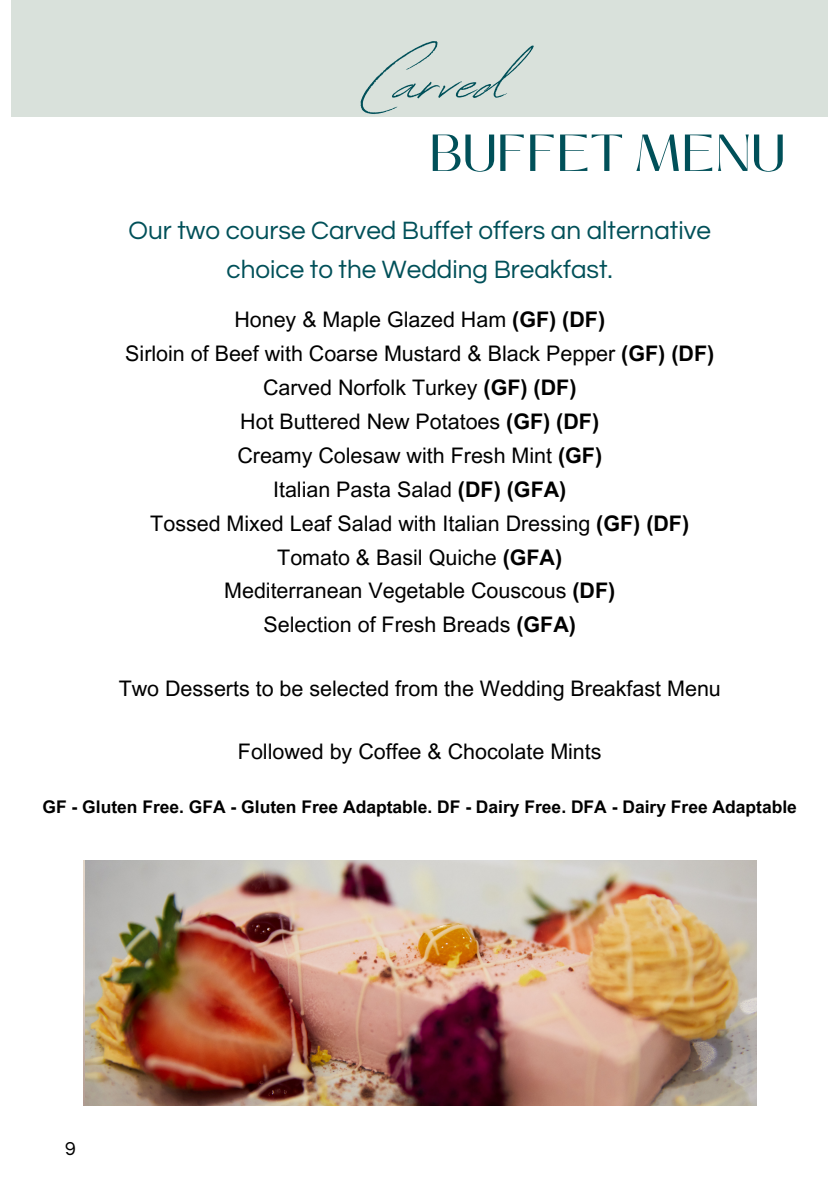
<style>
.page{position:relative;width:839px;height:1191px;background:#fff}
.page>*{position:absolute;margin:0;border:0;box-sizing:border-box;transform-origin:0 0}
.t1{font:91px "Revive 80 Signature";color:#005059}
.t2{font:51.8px "Black Mango";color:#005059}
.t3{font:26px/39px "Questrial";color:#005059;text-align:center}
.t4{font:21.4px/33.8px "Arial MT Pro";color:#000;text-align:center}
.t5{font:19.4px "Questrial";color:#000001}
.t6{font:700 17.4px "Arial MT Pro";color:#000}
.s1{font-weight:700}
</style>
<div class="page">
<div style="left:11px;top:0;width:817px;height:117px;background:#d9e1db"></div>
<img style="left:85px;top:861px;width:671px;height:244px">
<h1 class="t1" style="left:363px;top:13px;width:144px">Carved</h1>
<h2 class="t2" style="left:429px;top:114px;width:357px">BUFFET MENU</h2>
<p class="t3" style="left:128px;top:211px;width:584px">Our two course Carved Buffet offers an alternative choice to the Wedding Breakfast.</p>
<p class="t4" style="left:125px;top:306px;width:590px">Honey &amp; Maple Glazed Ham <span class="s1">(GF) (DF)<br></span>Sirloin of Beef with Coarse Mustard &amp; Black Pepper <span class="s1">(GF) (DF)<br></span>Carved Norfolk Turkey <span class="s1">(GF) (DF)<br></span>Hot Buttered New Potatoes <span class="s1">(GF) (DF)<br></span>Creamy Colesaw with Fresh Mint <span class="s1">(GF)<br></span>Italian Pasta Salad <span class="s1">(DF) (GFA)<br></span>Tossed Mixed Leaf Salad with Italian Dressing <span class="s1">(GF) (DF)<br></span>Tomato &amp; Basil Quiche <span class="s1">(GFA)<br></span>Mediterranean Vegetable Couscous <span class="s1">(DF)<br></span>Selection of Fresh Breads <span class="s1">(GFA)</span></p>
<p class="t4" style="left:119px;top:674px;width:603px">Two Desserts to be selected from the Wedding Breakfast Menu</p>
<p class="t4" style="left:238px;top:737px;width:365px">Followed by Coffee &amp; Chocolate Mints</p>
<p class="t6" style="left:42px;top:800px;width:756px">GF - Gluten Free. GFA - Gluten Free Adaptable. DF - Dairy Free. DFA - Dairy Free Adaptable</p>
<p class="t5" style="left:65px;top:1139px;width:12px">9</p>
</div>
